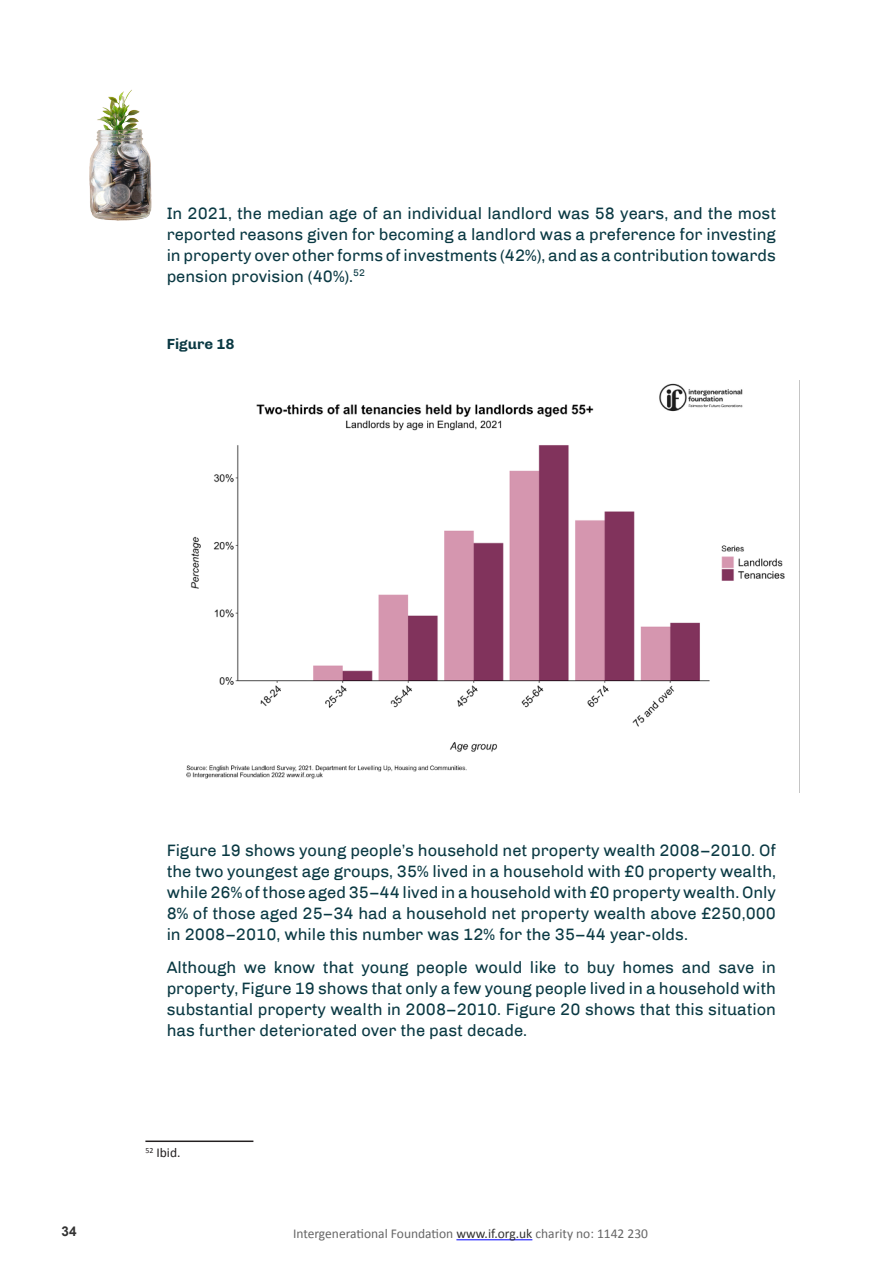
<style>
.page{position:relative;width:893px;height:1263px;background:#fff}
.page>*{position:absolute;margin:0;border:0;box-sizing:border-box;transform-origin:0 0}
.t1{font:16.5px/21px "Chivo";color:#0a3943;text-align:justify}
.t2{font:700 15px "Chivo";color:#0a3943}
.t3{font:13.5px "Calibri";color:#666}
.t4{font:13.5px "Calibri";color:#231f20}
.t5{font:700 13.5px "Arial";color:#333}
.s1{color:#333}
</style>
<div class="page">
<img style="left:89px;top:89px;width:63px;height:131px">
<img style="left:186px;top:383px;width:599px;height:396px">
<hr style="left:145px;top:1140px;width:108px;height:2px;background:#231f20">
<hr style="left:456px;top:1239px;width:76px;height:1px;background:#00f">
<p class="t1" style="left:167px;top:203px;width:611px">In 2021, the median age of an individual landlord was 58 years, and the most reported reasons given for becoming a landlord was a preference for investing in property over other forms of investments (42%), and as a contribution towards pension provision (40%).<sup>52</sup></p>
<p class="t2" style="left:167px;top:335px;width:70px">Figure 18</p>
<p class="t1" style="left:167px;top:839px;width:611px">Figure 19 shows young people’s household net property wealth 2008–2010. Of the two youngest age groups, 35% lived in a household with £0 property wealth, while 26% of those aged 35–44 lived in a household with £0 property wealth. Only 8% of those aged 25–34 had a household net property wealth above £250,000 in 2008–2010, while this number was 12% for the 35–44 year-olds.</p>
<p class="t1" style="left:167px;top:957px;width:611px">Although we know that young people would like to buy homes and save in property, Figure 19 shows that only a few young people lived in a household with substantial property wealth in 2008–2010. Figure 20 shows that this situation has further deteriorated over the past decade.</p>
<p class="t4" style="left:145px;top:1144px;width:37px"><sup>52</sup> Ibid.</p>
<p class="t5" style="left:62px;top:1222px;width:17px">34</p>
<p class="t3" style="left:293px;top:1225px;width:357px">Intergenerational Foundation <span class="s1">www.if.org.uk</span> charity no: 1142 230</p>
</div>
